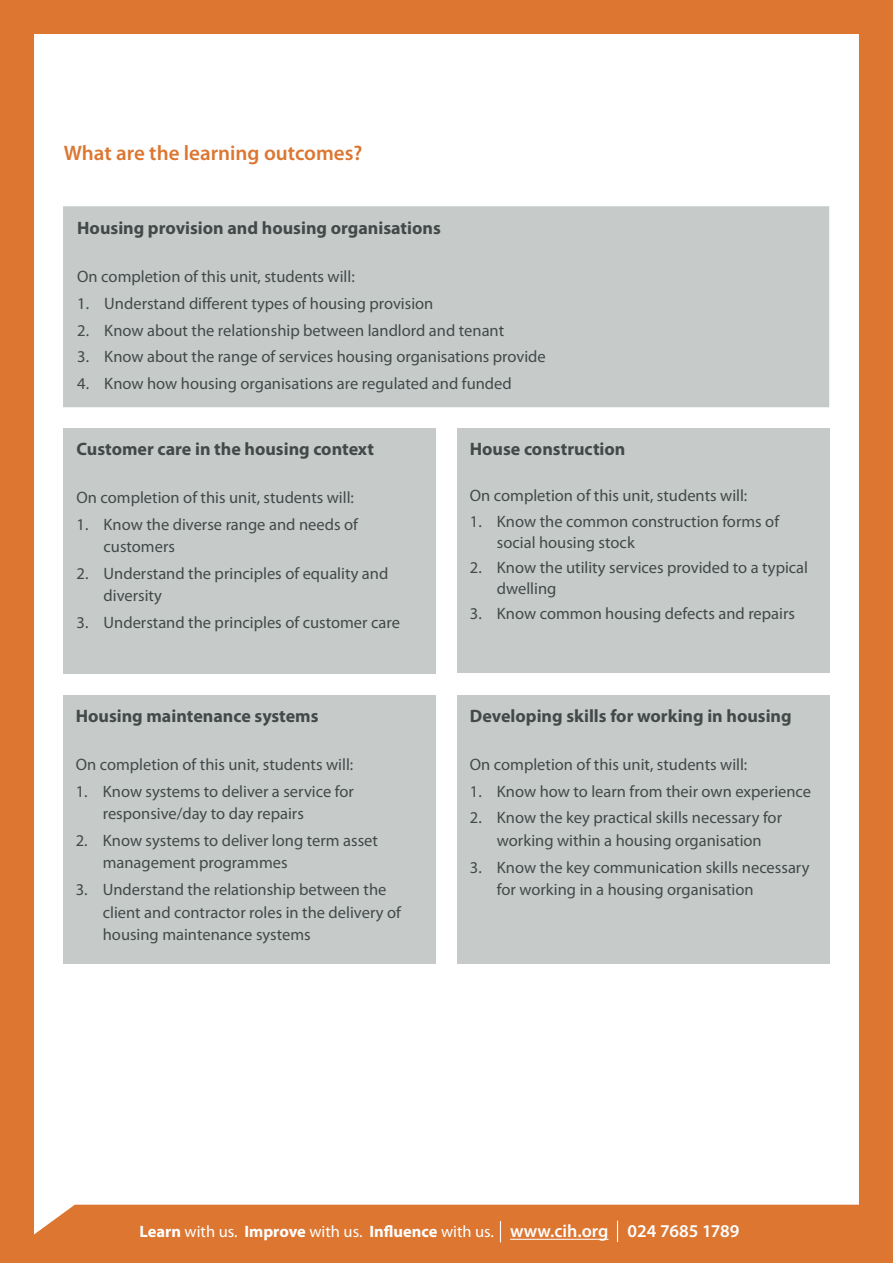
<style>
.page{position:relative;width:893px;height:1263px;background:#dc7631}
.page>*{position:absolute;margin:0;border:0;box-sizing:border-box;transform-origin:0 0}
.t1{font:600 21px "Myriad Pro";color:#dc7631}
.t2{font:700 18px "Myriad Pro";color:#434949}
.t3{font:600 18px "Myriad Pro";color:#fff}
.t4{font:16.5px/22.5px "Myriad Pro";color:#434949}
.s1{font-weight:700;font-size:16.5px}
.s2{font-weight:400;font-size:16.5px}
</style>
<div class="page">
<div style="left:34px;top:34px;width:825px;height:1200px;background:#fff"></div>
<svg style="left:500px;top:1221px;width:1px;height:21px"></svg>
<hr style="left:510px;top:1239px;width:98px;height:1px;background:#fff">
<svg style="left:617px;top:1221px;width:1px;height:21px"></svg>
<div style="left:64px;top:428px;width:372px;height:246px;background:#c6cbca"></div>
<div style="left:457px;top:428px;width:372px;height:245px;background:#c6cbca"></div>
<div style="left:64px;top:207px;width:764px;height:199px;background:#c6cbca"></div>
<div style="left:63px;top:206px;width:766px;height:201px;border:2px solid #c6cbca"></div>
<div style="left:63px;top:696px;width:373px;height:268px;background:#c6cbca"></div>
<div style="left:457px;top:696px;width:372px;height:268px;background:#c6cbca"></div>
<p class="t1" style="left:64px;top:139px;width:300px">What are the learning outcomes?</p>
<p class="t2" style="left:77px;top:216px;width:365px">Housing provision and housing organisations</p>
<p class="t4" style="left:77px;top:265px;width:279px">On completion of this unit, students will:</p>
<p class="t4" style="left:77px;top:292px;width:358px">1. Understand different types of housing provision</p>
<p class="t4" style="left:77px;top:318px;width:428px">2. Know about the relationship between landlord and tenant</p>
<p class="t4" style="left:77px;top:345px;width:470px">3. Know about the range of services housing organisations provide</p>
<p class="t4" style="left:77px;top:372px;width:436px">4. Know how housing organisations are regulated and funded</p>
<p class="t2" style="left:77px;top:437px;width:299px">Customer care in the housing context</p>
<p class="t4" style="left:77px;top:486px;width:279px">On completion of this unit, students will:</p>
<p class="t4" style="left:104px;top:512px;width:256px;text-indent:-27px">1. Know the diverse range and needs of customers</p>
<p class="t4" style="left:104px;top:562px;width:286px;text-indent:-27px">2. Understand the principles of equality and diversity</p>
<p class="t4" style="left:77px;top:611px;width:325px">3. Understand the principles of customer care</p>
<p class="t2" style="left:76px;top:704px;width:244px">Housing maintenance systems</p>
<p class="t4" style="left:76px;top:753px;width:279px">On completion of this unit, students will:</p>
<p class="t4" style="left:103px;top:779px;width:253px;text-indent:-27px">1. Know systems to deliver a service for responsive/day to day repairs</p>
<p class="t4" style="left:103px;top:829px;width:277px;text-indent:-27px">2. Know systems to deliver long term asset management programmes</p>
<p class="t4" style="left:103px;top:878px;width:300px;text-indent:-27px">3. Understand the relationship between the client and contractor roles in the delivery of housing maintenance systems</p>
<p class="t2" style="left:470px;top:437px;width:157px">House construction</p>
<p class="t4" style="left:470px;top:484px;width:279px">On completion of this unit, students will:</p>
<p class="t4" style="left:497px;top:510px;width:284px;line-height:21px;text-indent:-27px">1. Know the common construction forms of social housing stock</p>
<p class="t4" style="left:497px;top:556px;width:313px;line-height:21px;text-indent:-27px">2. Know the utility services provided to a typical dwelling</p>
<p class="t4" style="left:470px;top:602px;width:327px">3. Know common housing defects and repairs</p>
<p class="t2" style="left:470px;top:704px;width:323px">Developing skills for working in housing</p>
<p class="t4" style="left:470px;top:753px;width:279px">On completion of this unit, students will:</p>
<p class="t4" style="left:470px;top:779px;width:343px">1. Know how to learn from their own experience</p>
<p class="t4" style="left:470px;top:806px;width:314px;text-align:center">2. Know the key practical skills necessary for working within a housing organisation</p>
<p class="t4" style="left:497px;top:855px;width:314px;text-indent:-27px">3. Know the key communication skills necessary for working in a housing organisation</p>
<p class="t3" style="left:139px;top:1220px;width:602px"><span class="s1">Learn</span> <span class="s2">with us.</span> <span class="s1">Improve</span> <span class="s2">with us.</span> <span class="s1">Influence</span> <span class="s2">with us.</span> www.cih.org 024 7685 1789</p>
</div>
